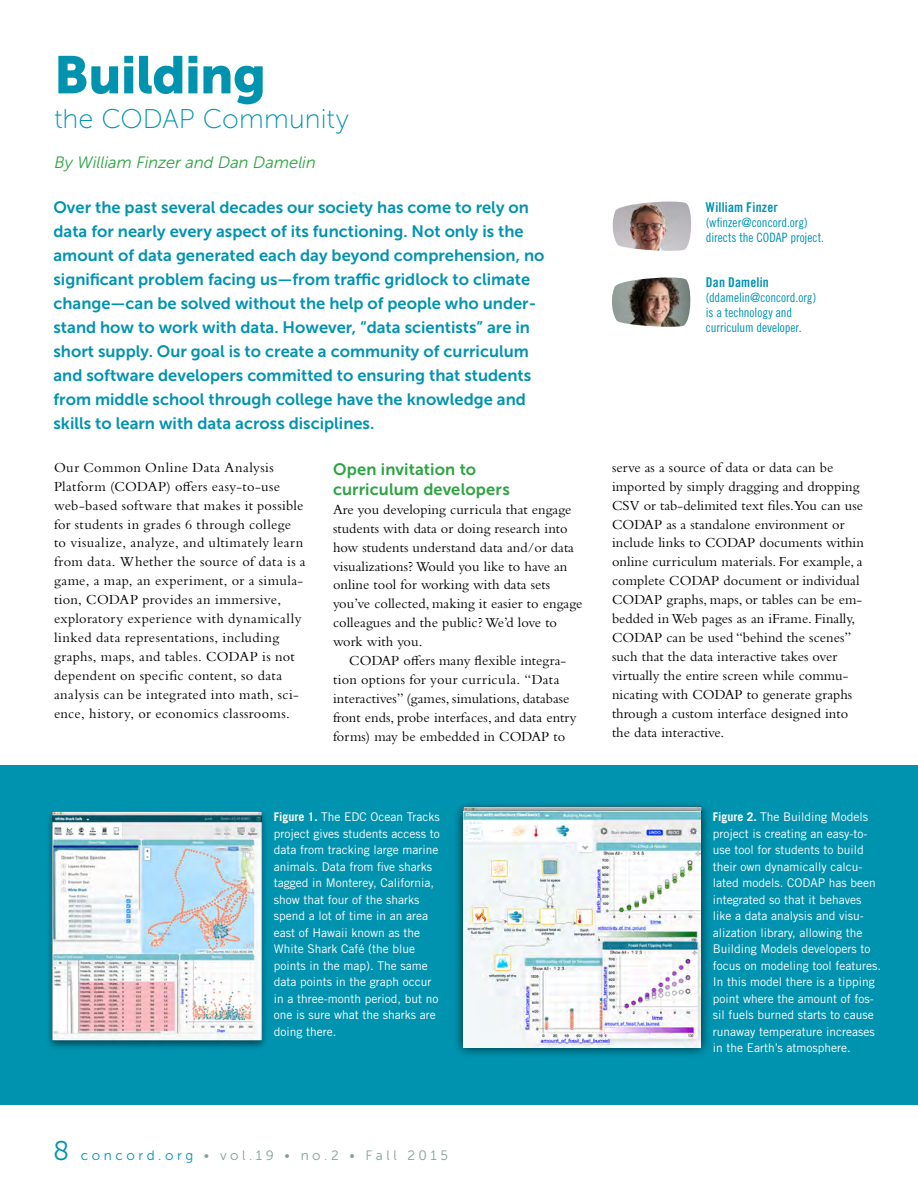
<style>
.page{position:relative;width:918px;height:1188px;background:#fff}
.page>*{position:absolute;margin:0;border:0;box-sizing:border-box;transform-origin:0 0}
.t1{font:52.5px "Museo Sans 900";letter-spacing:-.015em;color:#0093b0}
.t2{font:27px "Museo Sans 100";letter-spacing:.005em;color:#0093b0}
.t3{font:16.5px/24px "Museo Sans 700";color:#0093b0}
.t4{font:16.5px/20.4px "Museo Sans 700";letter-spacing:.005em;color:#2da343}
.t5{font:italic 16.5px "Museo Sans 300";color:#2da343}
.t6{font:14.4px/18.9px "Bembo Std";letter-spacing:.005em;color:#000}
.t7{font:14.4px/18.9px "Bembo Std";letter-spacing:.025em;color:#000}
.t8{font:13.5px "Museo Sans 300";letter-spacing:.26em;color:#80a19a}
.t9{font:13.5px "Trade Gothic LT Std Bd Cn 20";letter-spacing:.015em;color:#0093b0}
.t10{font:12.9px/15px "Trade Gothic LT Std Cn 18";color:#0093b0}
.t11{font:12px/16.5px "Trade Gothic LT Std";color:#fff}
.s1{font-weight:700}
.s2{font-size:27px;color:#0093b0}
.s3{color:#0093b0}
</style>
<div class="page">
<div style="left:0;top:766px;width:918px;height:339px;background:#0093b0"></div>
<img style="left:612px;top:277px;width:79px;height:50px">
<img style="left:48px;top:811px;width:218px;height:237px">
<div style="left:453px;top:801px;width:259px;height:257px;background:#000;opacity:.75"></div>
<img style="left:464px;top:811px;width:237px;height:236px">
<img style="left:612px;top:202px;width:79px;height:49px">
<h1 class="t1" style="left:54px;top:45px;width:214px">Building</h1>
<h2 class="t2" style="left:54px;top:104px;width:297px">the CODAP Community</h2>
<p class="t5" style="left:54px;top:153px;width:263px">By William Finzer and Dan Damelin</p>
<p class="t3" style="left:54px;top:195px;width:493px">Over the past several decades our society has come to rely on data for nearly every aspect of its functioning. Not only is the amount of data generated each day beyond comprehension, no significant problem facing us—from traffic gridlock to climate change—can be solved without the help of people who under&shy;stand how to work with data. However, “data scientists” are in short supply. Our goal is to create a community of curriculum and software developers committed to ensuring that students from middle school through college have the knowledge and skills to learn with data across disciplines.</p>
<p class="t7" style="left:54px;top:458px;width:253px">Our Common Online Data Analysis Platform (CODAP) offers easy-to-use web-based software that makes it possible for students in grades 6 through college to visualize, analyze, and ultimately learn from data. Whether the source of data is a game, a map, an experiment, or a simula&shy;tion, CODAP provides an immersive, exploratory experience with dynamically linked data representations, including graphs, maps, and tables. CODAP is not dependent on specific content, so data analysis can be integrated into math, sci&shy;ence, history, or economics classrooms.</p>
<p class="t4" style="left:333px;top:459px;width:178px">Open invitation to curriculum developers</p>
<p class="t6" style="left:333px;top:500px;width:251px">Are you developing curricula that engage students with data or doing research into how students understand data and/or data visualizations? Would you like to have an online tool for working with data sets you’ve collected, making it easier to engage colleagues and the public? We’d love to work with you.</p>
<p class="t6" style="left:333px;top:651px;width:245px;text-indent:16px">CODAP offers many flexible integra&shy;tion options for your curricula. “Data interactives” (games, simulations, database front ends, probe interfaces, and data entry forms) may be embedded in CODAP to</p>
<p class="t9" style="left:706px;top:199px;width:74px">William Finzer</p>
<p class="t10" style="left:706px;top:215px;width:120px">(wfinzer@concord.org) directs the CODAP project.</p>
<p class="t9" style="left:706px;top:274px;width:65px">Dan Damelin</p>
<p class="t10" style="left:706px;top:289px;width:112px">(ddamelin@concord.org) is a technology and curriculum developer.</p>
<p class="t6" style="left:612px;top:458px;width:253px">serve as a source of data or data can be imported by simply dragging and dropping CSV or tab-delimited text files.You can use CODAP as a standalone environment or include links to CODAP documents within online curriculum materials. For example, a complete CODAP document or individual CODAP graphs, maps, or tables can be em&shy;bedded in Web pages as an iFrame. Finally, CODAP can be used “behind the scenes” such that the data interactive takes over virtually the entire screen while commu&shy;nicating with CODAP to generate graphs through a custom interface designed into the data interactive.</p>
<p class="t11" style="left:274px;top:809px;width:167px"><span class="s1">Figure 1.</span> The EDC Ocean Tracks project gives students access to data from tracking large marine animals. Data from five sharks tagged in Monterey, California, show that four of the sharks spend a lot of time in an area east of Hawaii known as the<br>White Shark Café (the blue points in the map). The same data points in the graph occur in a three-month period, but no one is sure what the sharks are doing there.</p>
<p class="t11" style="left:713px;top:809px;width:170px"><span class="s1">Figure 2.</span> The Building Models project is creating an easy-to&shy;use tool for students to build their own dynamically calcu&shy;lated models. CODAP has been integrated so that it behaves like a data analysis and visu&shy;alization library, allowing the<br>Building Models developers to focus on modeling tool features.<br>In this model there is a tipping point where the amount of fos&shy;sil fuels burned starts to cause runaway temperature increases in the Earth’s atmosphere.</p>
<p class="t8" style="left:53px;top:1148px;width:396px"><span class="s2">8</span> <span class="s3">concord.org</span> • vol.19 • no.2 • Fall 2015</p>
</div>
